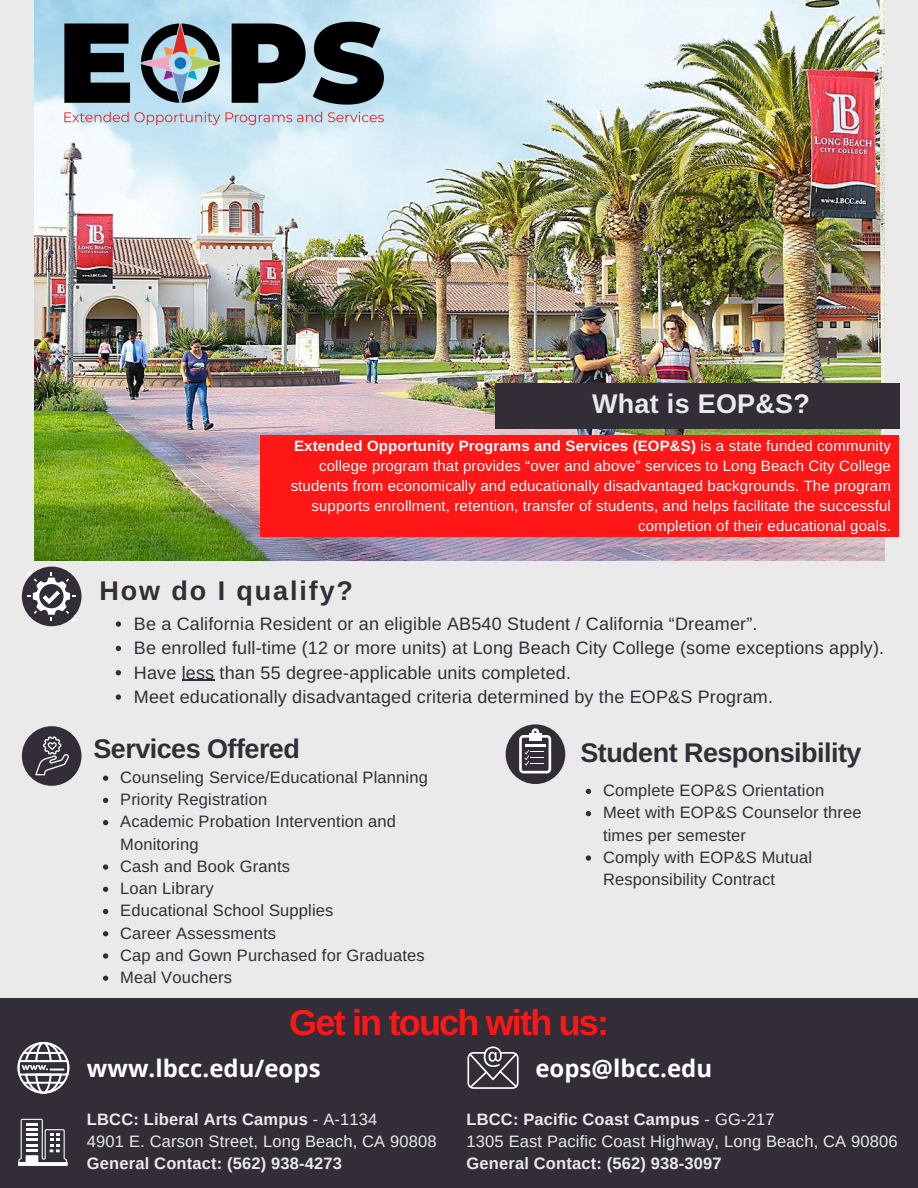
<style>
.page{position:relative;width:918px;height:1188px;background:#ebeaea}
.page>*{position:absolute;margin:0;border:0;box-sizing:border-box;transform-origin:0 0}
.t1{font:700 36px "Arimo";letter-spacing:-.05em;color:#ff1616}
.t2{font:700 27px "Arimo";letter-spacing:-.02em;color:#322d37}
.t3{font:700 27px "Arimo";letter-spacing:.07em;color:#322d37}
.t4{font:700 27px "Arimo";letter-spacing:.01em;color:#ebeaea}
.t5{font:700 24px "Open Sans";color:#fff}
.t6{font:18px/24.3px "Arimo";letter-spacing:.01em;color:#322d37}
.t7{font:16.5px/22.2px "Arimo";letter-spacing:.01em;color:#322d37}
.t8{font:16.5px/22.2px "Arimo";letter-spacing:.01em;color:#ebeaea}
.t9{font:700 16.5px "Arimo";letter-spacing:.01em;color:#ebeaea}
.t10{font:15px/20.1px "Arimo";letter-spacing:.01em;color:#fff;text-align:right}
.s1{font-weight:700}
</style>
<div class="page">
<img style="left:35px;top:0;width:849px;height:560px">
<div style="left:495px;top:383px;width:404px;height:45px;background:#322d37"></div>
<div style="left:260px;top:436px;width:639px;height:101px;background:#ff1616"></div>
<div style="left:0;top:999px;width:918px;height:189px;background:#322d37"></div>
<img style="left:37px;top:10px;width:347px;height:124px">
<svg style="left:18px;top:1119px;width:49px;height:43px"></svg>
<svg style="left:18px;top:1162px;width:50px;height:4px"></svg>
<svg style="left:467px;top:1047px;width:52px;height:42px"></svg>
<div style="left:22px;top:726px;width:59px;height:60px;background:#322d37;border-radius:50%"></div>
<svg style="left:35px;top:736px;width:34px;height:39px"></svg>
<div style="left:506px;top:724px;width:59px;height:60px;background:#322d37;border-radius:50%"></div>
<svg style="left:519px;top:728px;width:32px;height:45px"></svg>
<div style="left:22px;top:567px;width:59px;height:59px;background:#322d37;border-radius:50%"></div>
<svg style="left:27px;top:572px;width:49px;height:48px"></svg>
<svg style="left:18px;top:1042px;width:51px;height:52px"></svg>
<svg style="left:116px;top:621px;width:5px;height:6px"></svg>
<svg style="left:116px;top:646px;width:5px;height:5px"></svg>
<svg style="left:116px;top:670px;width:5px;height:5px"></svg>
<hr style="left:182px;top:680px;width:32px;height:1px;background:#322d37">
<svg style="left:116px;top:694px;width:5px;height:6px"></svg>
<svg style="left:103px;top:776px;width:5px;height:5px"></svg>
<svg style="left:103px;top:798px;width:5px;height:5px"></svg>
<svg style="left:103px;top:820px;width:5px;height:5px"></svg>
<svg style="left:103px;top:864px;width:5px;height:6px"></svg>
<svg style="left:103px;top:887px;width:5px;height:5px"></svg>
<svg style="left:103px;top:909px;width:5px;height:5px"></svg>
<svg style="left:103px;top:931px;width:5px;height:5px"></svg>
<svg style="left:103px;top:953px;width:5px;height:6px"></svg>
<svg style="left:103px;top:976px;width:5px;height:5px"></svg>
<svg style="left:586px;top:789px;width:5px;height:5px"></svg>
<svg style="left:586px;top:811px;width:5px;height:5px"></svg>
<svg style="left:586px;top:855px;width:5px;height:6px"></svg>
<h2 class="t4" style="left:592px;top:389px;width:219px">What is EOP&amp;S?</h2>
<p class="t10" style="left:291px;top:435px;width:602px"><span class="s1">Extended Opportunity Programs and Services (EOP&amp;S)</span> is a state funded community college program that provides “over and above” services to Long Beach City College students from economically and educationally disadvantaged backgrounds. The program supports enrollment, retention, transfer of students, and helps facilitate the successful completion of their educational goals.</p>
<h2 class="t3" style="left:99px;top:576px;width:255px">How do I qualify?</h2>
<p class="t6" style="left:134px;top:612px;width:752px">Be a California Resident or an eligible AB540 Student / California “Dreamer”.<br>Be enrolled full-time (12 or more units) at Long Beach City College (some exceptions apply).<br>Have less than 55 degree-applicable units completed.<br>Meet educationally disadvantaged criteria determined by the EOP&amp;S Program.</p>
<h2 class="t2" style="left:94px;top:734px;width:208px">Services Offered</h2>
<h2 class="t2" style="left:580px;top:737px;width:283px">Student Responsibility</h2>
<p class="t7" style="left:120px;top:766px;width:309px">Counseling Service/Educational Planning<br>Priority Registration<br>Academic Probation Intervention and<br>Monitoring<br>Cash and Book Grants<br>Loan Library<br>Educational School Supplies<br>Career Assessments<br>Cap and Gown Purchased for Graduates<br>Meal Vouchers</p>
<p class="t7" style="left:603px;top:779px;width:260px">Complete EOP&amp;S Orientation<br>Meet with EOP&amp;S Counselor three times per semester<br>Comply with EOP&amp;S Mutual<br>Responsibility Contract</p>
<h1 class="t1" style="left:289px;top:1002px;width:321px">Get in touch with us:</h1>
<h3 class="t5" style="left:87px;top:1051px;width:235px">www.lbcc.edu/eops</h3>
<p class="t8" style="left:87px;top:1108px;width:351px"><span class="s1">LBCC: Liberal Arts Campus</span> - A-1134<br>4901 E. Carson Street, Long Beach, CA 90808</p>
<p class="t9" style="left:87px;top:1155px;width:257px">General Contact: (562) 938-4273</p>
<h3 class="t5" style="left:535px;top:1051px;width:178px">eops@lbcc.edu</h3>
<p class="t8" style="left:467px;top:1108px;width:433px"><span class="s1">LBCC: Pacific Coast Campus</span> - GG-217<br>1305 East Pacific Coast Highway, Long Beach, CA 90806</p>
<p class="t9" style="left:467px;top:1155px;width:257px">General Contact: (562) 938-3097</p>
</div>
